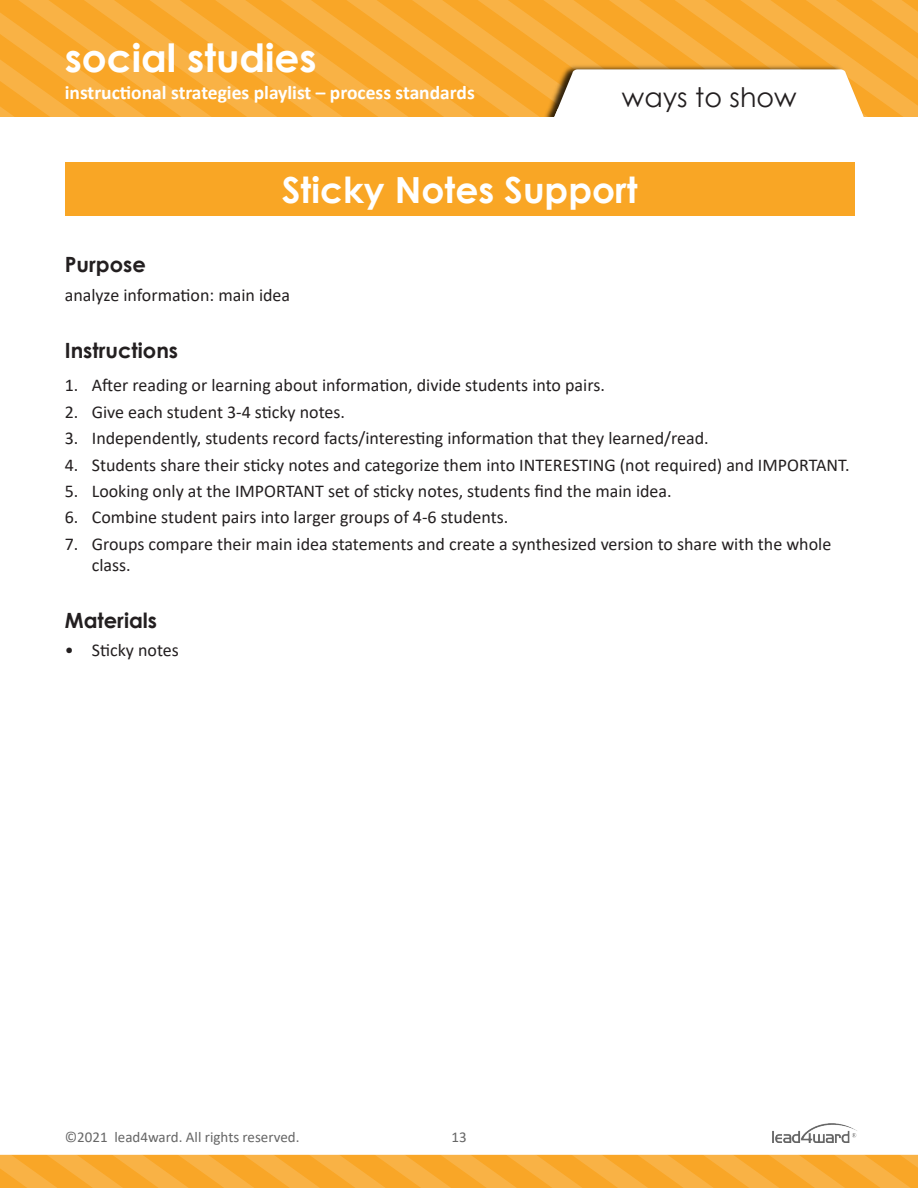
<style>
.page{position:relative;width:918px;height:1188px;background:#fff}
.page>*{position:absolute;margin:0;border:0;box-sizing:border-box;transform-origin:0 0}
.t1{font:700 39px "Century Gothic";color:#fff}
.Strategy_Name{font:700 36px "Century Gothic";color:#fff}
.t2{font:27px "Century Gothic";color:#231f20}
.Subheadings{font:700 21px "Century Gothic";color:#231f20}
.t3{font:700 19.5px "Calibri";color:#fff}
.t4{font:18px/21px "Calibri";color:#231f20}
.t5{font:15px "Calibri";color:#666}
</style>
<div class="page">
<svg style="left:846px;top:0;width:61px;height:117px;fill:#f9a627"></svg>
<svg style="left:785px;top:0;width:61px;height:63px;fill:#f9a627"></svg>
<svg style="left:724px;top:0;width:61px;height:63px;fill:#f9a627"></svg>
<svg style="left:0;top:0;width:663px;height:117px;fill:#f9a627"></svg>
<img style="left:541px;top:63px;width:326px;height:54px">
<svg style="left:551px;top:69px;width:315px;height:48px"></svg>
<svg style="left:18px;top:1154px;width:30px;height:34px"></svg>
<svg style="left:48px;top:1154px;width:31px;height:34px"></svg>
<svg style="left:886px;top:1154px;width:32px;height:34px"></svg>
<svg style="left:825px;top:1123px;width:61px;height:65px"></svg>
<svg style="left:764px;top:1123px;width:61px;height:65px"></svg>
<svg style="left:79px;top:1154px;width:685px;height:34px;fill:#f9a729"></svg>
<img style="left:772px;top:1124px;width:85px;height:18px">
<div style="left:65px;top:162px;width:790px;height:54px;background:#f9a625"></div>
<h1 class="t1" style="left:65px;top:29px;width:253px">social studies</h1>
<p class="t3" style="left:65px;top:79px;width:411px">instructional strategies playlist – process standards</p>
<h3 class="t2" style="left:622px;top:79px;width:176px">ways to show</h3>
<p class="Strategy_Name" style="left:282px;top:162px;width:357px">Sticky Notes Support</p>
<p class="Subheadings" style="left:65px;top:249px;width:83px">Purpose</p>
<p class="t4" style="left:65px;top:284px;width:227px">analyze information: main idea</p>
<p class="Subheadings" style="left:65px;top:335px;width:115px">Instructions</p>
<p class="t4" style="left:65px;top:374px;width:542px">1. After reading or learning about information, divide students into pairs.</p>
<p class="t4" style="left:65px;top:401px;width:282px">2. Give each student 3-4 sticky notes.</p>
<p class="t4" style="left:65px;top:427px;width:645px">3. Independently, students record facts/interesting information that they learned/read.</p>
<p class="t4" style="left:65px;top:454px;width:786px">4. Students share their sticky notes and categorize them into INTERESTING (not required) and IMPORTANT.</p>
<p class="t4" style="left:65px;top:480px;width:608px">5. Looking only at the IMPORTANT set of sticky notes, students find the main idea.</p>
<p class="t4" style="left:65px;top:506px;width:445px">6. Combine student pairs into larger groups of 4-6 students.</p>
<p class="t4" style="left:92px;top:533px;width:741px;text-indent:-27px">7. Groups compare their main idea statements and create a synthesized version to share with the whole class.</p>
<p class="Subheadings" style="left:65px;top:605px;width:94px">Materials</p>
<p class="t4" style="left:65px;top:639px;width:116px">• Sticky notes</p>
<p class="t5" style="left:65px;top:1127px;width:236px">©2021 lead4ward. All rights reserved.</p>
<p class="t5" style="left:451px;top:1127px;width:17px">13</p>
</div>
